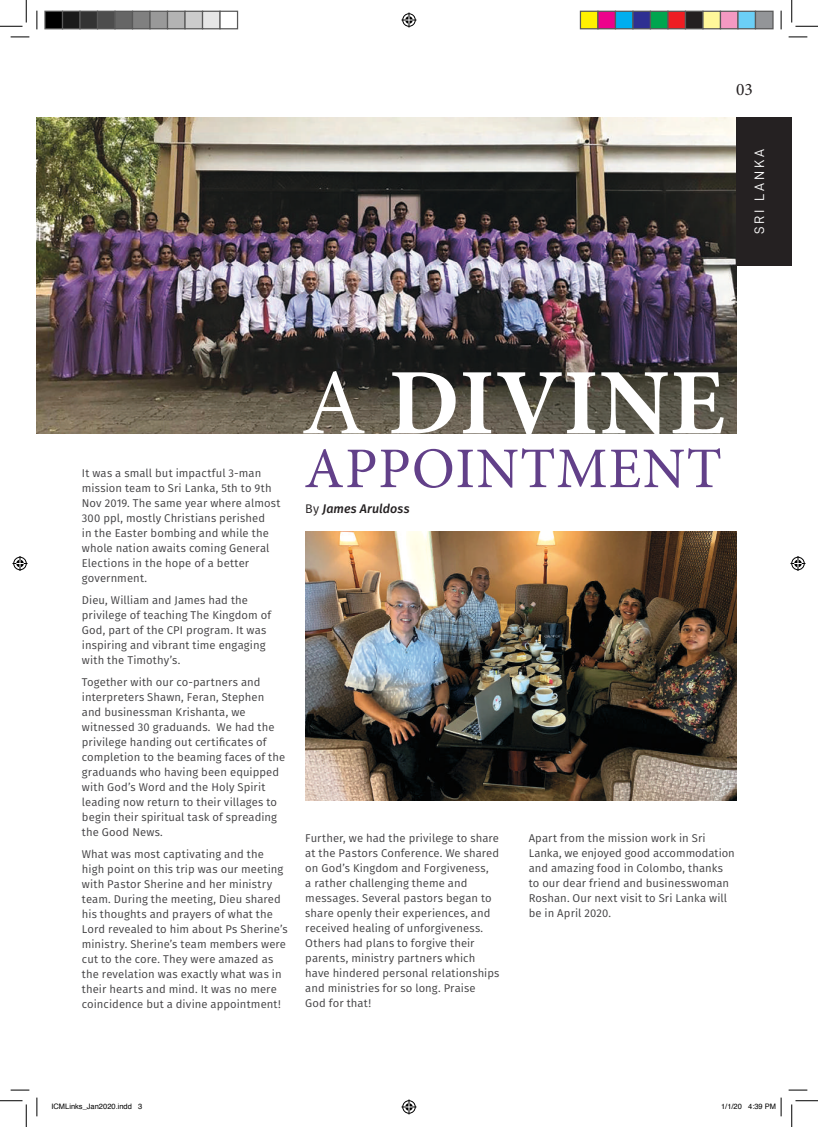
<style>
.page{position:relative;width:818px;height:1127px;background:#fff}
.page>*{position:absolute;margin:0;border:0;box-sizing:border-box;transform-origin:0 0}
.t1{font:700 93.75px "Minion Pro";letter-spacing:.01em;color:#fff}
.t2{font:57.5px "Minion Pro";letter-spacing:.02em;color:#624089}
.t3{font:17.5px "Minion Pro";color:#252122}
.t4{font:13.75px "D DIN";letter-spacing:.2em;color:#fff}
.t5{font:italic 500 12.5px "Fira Sans";letter-spacing:.005em;color:#252122}
.t6{font:11.25px/15px "Fira Sans";letter-spacing:.01em;color:#424143}
.t7{font:7.5px "Helvetica";color:#000}
.s1{font-weight:400}
.s2{font-weight:400;font-style:normal}
</style>
<div class="page">
<img style="left:37px;top:117px;width:699px;height:317px">
<div style="left:736px;top:117px;width:56px;height:149px;background:#252122"></div>
<img style="left:305px;top:531px;width:431px;height:269px">
<svg style="left:11px;top:36px;width:18px;height:2px"></svg>
<svg style="left:788px;top:36px;width:19px;height:2px"></svg>
<svg style="left:11px;top:1089px;width:18px;height:1px"></svg>
<svg style="left:788px;top:1089px;width:19px;height:1px"></svg>
<svg style="left:36px;top:11px;width:2px;height:18px"></svg>
<svg style="left:36px;top:1097px;width:2px;height:18px"></svg>
<svg style="left:780px;top:11px;width:2px;height:18px"></svg>
<svg style="left:0;top:0;width:27px;height:27px"></svg>
<svg style="left:0;top:1100px;width:27px;height:26px"></svg>
<svg style="left:791px;top:0;width:27px;height:27px"></svg>
<svg style="left:791px;top:1100px;width:27px;height:26px"></svg>
<svg style="left:401px;top:13px;width:15px;height:15px"></svg>
<svg style="left:401px;top:1099px;width:15px;height:15px"></svg>
<svg style="left:13px;top:556px;width:15px;height:15px"></svg>
<svg style="left:790px;top:556px;width:15px;height:15px"></svg>
<div style="left:45px;top:11px;width:18px;height:18px;background:#000"></div>
<div style="left:44px;top:11px;width:19px;height:18px;border:1px solid #595959"></div>
<div style="left:63px;top:11px;width:17px;height:18px;background:#1a1a1a"></div>
<div style="left:62px;top:11px;width:19px;height:18px;border:1px solid #595959"></div>
<div style="left:80px;top:11px;width:18px;height:18px;background:#333"></div>
<div style="left:79px;top:11px;width:19px;height:18px;border:1px solid #595959"></div>
<div style="left:98px;top:11px;width:17px;height:18px;background:#4d4d4d"></div>
<div style="left:97px;top:11px;width:19px;height:18px;border:1px solid #595959"></div>
<div style="left:115px;top:11px;width:18px;height:18px;background:#666"></div>
<div style="left:114px;top:11px;width:19px;height:18px;border:1px solid #595959"></div>
<div style="left:133px;top:11px;width:17px;height:18px;background:#808080"></div>
<div style="left:132px;top:11px;width:19px;height:18px;border:1px solid #595959"></div>
<div style="left:150px;top:11px;width:18px;height:18px;background:#999"></div>
<div style="left:149px;top:11px;width:19px;height:18px;border:1px solid #595959"></div>
<div style="left:168px;top:11px;width:17px;height:18px;background:#b3b3b3"></div>
<div style="left:167px;top:11px;width:19px;height:18px;border:1px solid #595959"></div>
<div style="left:185px;top:11px;width:18px;height:18px;background:#ccc"></div>
<div style="left:184px;top:11px;width:19px;height:18px;border:1px solid #595959"></div>
<div style="left:203px;top:11px;width:17px;height:18px;background:#e6e6e6"></div>
<div style="left:202px;top:11px;width:19px;height:18px;border:1px solid #595959"></div>
<div style="left:219px;top:11px;width:19px;height:18px;border:1px solid #595959"></div>
<div style="left:580px;top:11px;width:18px;height:18px;background:#fff101"></div>
<div style="left:580px;top:11px;width:18px;height:18px;border:1px solid #595959"></div>
<div style="left:598px;top:11px;width:17px;height:18px;background:#ed028c"></div>
<div style="left:597px;top:11px;width:19px;height:18px;border:1px solid #595959"></div>
<div style="left:615px;top:11px;width:18px;height:18px;background:#00aeef"></div>
<div style="left:615px;top:11px;width:18px;height:18px;border:1px solid #595959"></div>
<div style="left:633px;top:11px;width:17px;height:18px;background:#2e3092"></div>
<div style="left:632px;top:11px;width:19px;height:18px;border:1px solid #595959"></div>
<div style="left:650px;top:11px;width:18px;height:18px;background:#00a54f"></div>
<div style="left:650px;top:11px;width:18px;height:18px;border:1px solid #595959"></div>
<div style="left:668px;top:11px;width:17px;height:18px;background:#ee1d23"></div>
<div style="left:667px;top:11px;width:19px;height:18px;border:1px solid #595959"></div>
<div style="left:685px;top:11px;width:18px;height:18px;background:#231f20"></div>
<div style="left:685px;top:11px;width:18px;height:18px;border:1px solid #595959"></div>
<div style="left:703px;top:11px;width:17px;height:18px;background:#fff79a"></div>
<div style="left:702px;top:11px;width:19px;height:18px;border:1px solid #595959"></div>
<div style="left:720px;top:11px;width:18px;height:18px;background:#f499c2"></div>
<div style="left:720px;top:11px;width:18px;height:18px;border:1px solid #595959"></div>
<div style="left:738px;top:11px;width:17px;height:18px;background:#6bcff6"></div>
<div style="left:737px;top:11px;width:19px;height:18px;border:1px solid #595959"></div>
<div style="left:755px;top:11px;width:18px;height:18px;background:#939598"></div>
<div style="left:755px;top:11px;width:18px;height:18px;border:1px solid #595959"></div>
<svg style="left:780px;top:1097px;width:2px;height:18px"></svg>
<h3 class="t3" style="left:736px;top:77px;width:18px">03</h3>
<p class="t4" style="left:752px;top:234px;width:86px;rotate:-90deg">SRI LANKA</p>
<p class="t6" style="left:82px;top:464px;width:191px">It was a small but impactful 3-man mission team to Sri Lanka, 5th to 9th</p>
<p class="t6" style="left:82px;top:494px;width:200px">Nov 2019. The same year where almost<br>300 ppl, mostly Christians perished<br>in the Easter bombing and while the whole nation awaits coming General<br>Elections in the hope of a better government.</p>
<p class="t6" style="left:82px;top:592px;width:191px">Dieu, William and James had the privilege of teaching The Kingdom of<br>God, part of the CPI program. It was inspiring and vibrant time engaging with the Timothy’s.</p>
<p class="t6" style="left:82px;top:674px;width:205px">Together with our co-partners and interpreters Shawn, Feran, Stephen and businessman Krishanta, we witnessed 30 graduands. We had the privilege handing out certificates of completion to the beaming faces of the graduands who having been equipped with God’s Word and the Holy Spirit leading now return to their villages to begin their spiritual task of spreading the Good News.</p>
<p class="t6" style="left:82px;top:846px;width:207px">What was most captivating and the high point on this trip was our meeting with Pastor Sherine and her ministry team. During the meeting, Dieu shared his thoughts and prayers of what the Lord revealed to him about Ps Sherine’s ministry. Sherine’s team members were cut to the core. They were amazed as the revelation was exactly what was in their hearts and mind. It was no mere coincidence but a divine appointment!</p>
<h1 class="t1" style="left:301px;top:337px;width:425px"><span class="s1">A</span> DIVINE</h1>
<h2 class="t2" style="left:304px;top:430px;width:419px">APPOINTMENT</h2>
<p class="t5" style="left:305px;top:499px;width:106px"><span class="s2">By</span> James Aruldoss</p>
<p class="t6" style="left:305px;top:830px;width:196px">Further, we had the privilege to share at the Pastors Conference. We shared on God’s Kingdom and Forgiveness,<br>a rather challenging theme and messages. Several pastors began to share openly their experiences, and received healing of unforgiveness.<br>Others had plans to forgive their parents, ministry partners which have hindered personal relationships and ministries for so long. Praise<br>God for that!</p>
<p class="t6" style="left:529px;top:830px;width:208px">Apart from the mission work in Sri Lanka, we enjoyed good accommodation and amazing food in Colombo, thanks to our dear friend and businesswoman Roshan. Our next visit to Sri Lanka will be in April 2020.</p>
<p class="t7" style="left:51px;top:1100px;width:92px">ICMLinks_Jan2020.indd 3</p>
<p class="t7" style="left:721px;top:1100px;width:57px">1/1/20 4:39 PM</p>
</div>
